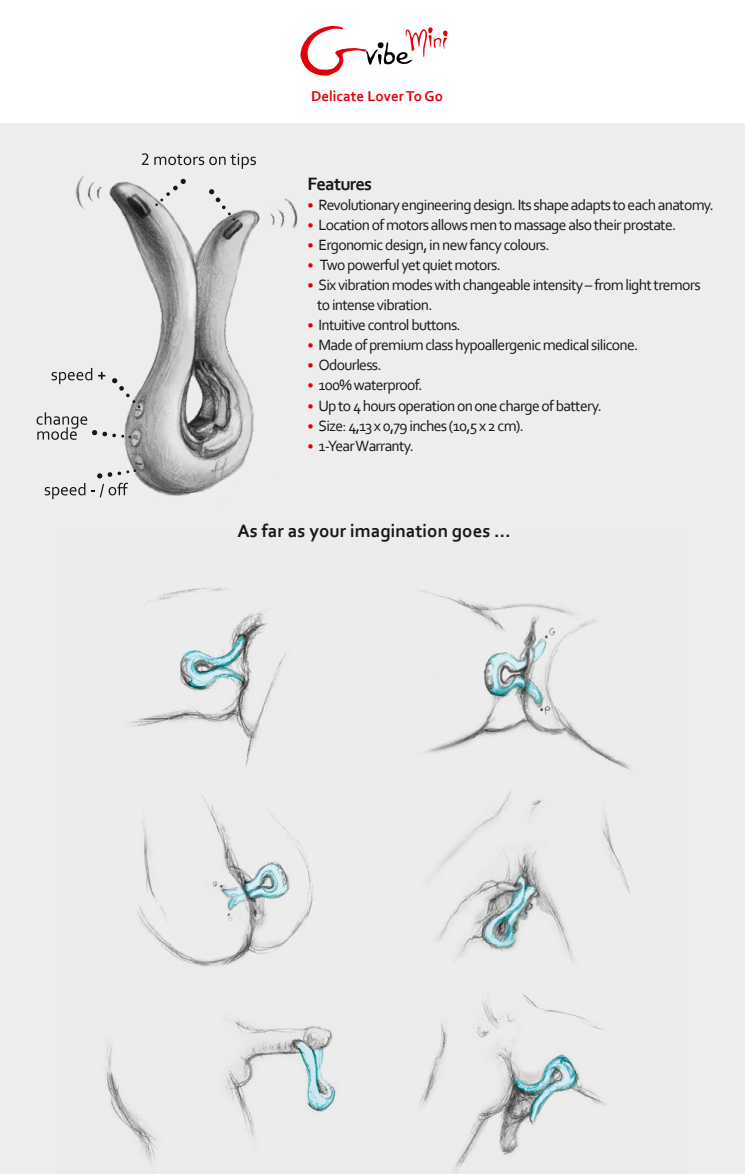
<style>
.page{position:relative;width:745px;height:1174px;background:#fff}
.page>*{position:absolute;margin:0;border:0;box-sizing:border-box;transform-origin:0 0}
.t1{font:700 18.75px "Corbel";color:#181716}
.t2{font:700 18.75px "Corbel";letter-spacing:-.045em;color:#181716}
.t3{font:15.62px/20px "Corbel";letter-spacing:-.045em;color:#181716}
.t4{font:700 15px "Corbel";color:#e3000b}
.s1{font-size:14.12px;color:#e3000b}
</style>
<div class="page">
<div style="left:0;top:124px;width:744px;height:1049px;background:#ededed"></div>
<img style="left:0;top:123px;width:381px;height:377px">
<svg style="left:45px;top:483px;width:40px;height:16px"></svg>
<svg style="left:142px;top:153px;width:6px;height:12px"></svg>
<svg style="left:154px;top:153px;width:102px;height:16px"></svg>
<svg style="left:209px;top:189px;width:26px;height:32px"></svg>
<svg style="left:155px;top:179px;width:31px;height:27px"></svg>
<svg style="left:37px;top:368px;width:103px;height:72px"></svg>
<svg style="left:91px;top:469px;width:45px;height:28px"></svg>
<svg style="left:300px;top:26px;width:147px;height:50px"></svg>
<img style="left:106px;top:587px;width:526px;height:585px">
<p class="t4" style="left:311px;top:87px;width:133px">Delicate Lover To Go</p>
<p class="t2" style="left:307px;top:172px;width:66px">Features</p>
<p class="t3" style="left:307px;top:195px;width:408px"><span class="s1">•</span> Revolutionary engineering design. Its shape adapts to each anatomy.</p>
<p class="t3" style="left:307px;top:215px;width:370px"><span class="s1">•</span> Location of motors allows men to massage also their prostate.</p>
<p class="t3" style="left:307px;top:235px;width:243px"><span class="s1">•</span> Ergonomic design, in new fancy colours.</p>
<p class="t3" style="left:307px;top:255px;width:195px"><span class="s1">•</span> Two powerful yet quiet motors.</p>
<p class="t3" style="left:317px;top:275px;width:385px;text-indent:-10px"><span class="s1">•</span> Six vibration modes with changeable intensity – from light tremors to intense vibration.</p>
<p class="t3" style="left:307px;top:315px;width:155px"><span class="s1">•</span> Intuitive control buttons.</p>
<p class="t3" style="left:307px;top:335px;width:332px"><span class="s1">•</span> Made of premium class hypoallergenic medical silicone.</p>
<p class="t3" style="left:307px;top:355px;width:76px"><span class="s1">•</span> Odourless.</p>
<p class="t3" style="left:307px;top:375px;width:116px"><span class="s1">•</span> 100% waterproof.</p>
<p class="t3" style="left:307px;top:395px;width:295px"><span class="s1">•</span> Up to 4 hours operation on one charge of battery.</p>
<p class="t3" style="left:307px;top:415px;width:217px"><span class="s1">•</span> Size: 4,13 x 0,79 inches (10,5 x 2 cm).</p>
<p class="t3" style="left:307px;top:435px;width:108px"><span class="s1">•</span> 1-Year Warranty.</p>
<p class="t1" style="left:237px;top:519px;width:274px">As far as your imagination goes …</p>
</div>
